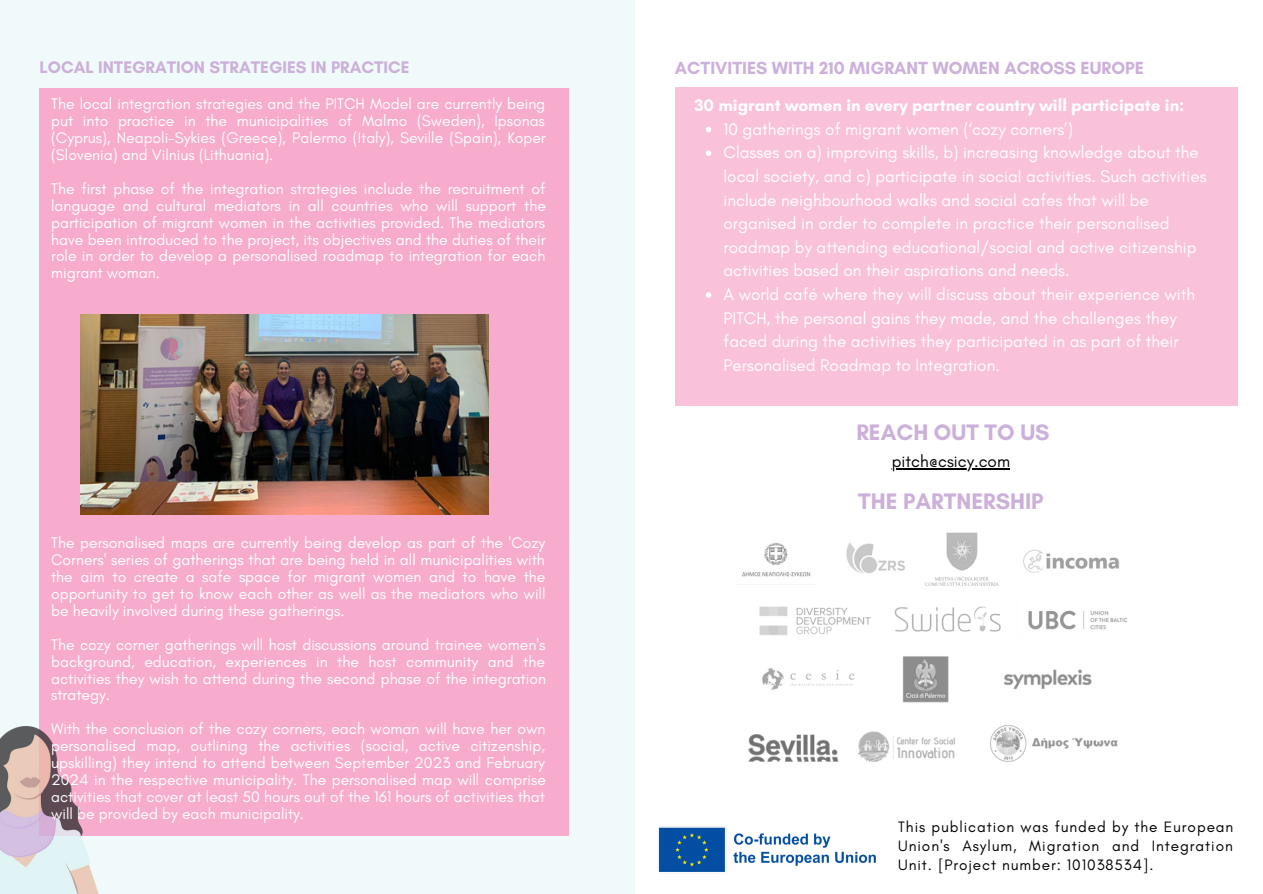
<style>
.page{position:relative;width:1263px;height:894px;background:#fff}
.page>*{position:absolute;margin:0;border:0;box-sizing:border-box;transform-origin:0 0}
.t1{font:700 22.95px "Glacial Indifference";color:#ccb0da}
.t2{font:700 22.8px "Glacial Indifference";color:#ccb0da}
.t3{font:700 17.85px "Glacial Indifference";color:#ccb0da}
.t4{font:17.1px/23.5px "Glacial Indifference";color:#fff}
.t5{font:700 17.1px "Glacial Indifference";color:#fff}
.t6{font:700 17.1px "Glacial Indifference";color:#ccb0da}
.t7{font:17.1px "Glacial Indifference";color:#000}
.t8{font:15.75px/16.8px "Glacial Indifference";color:#fff;text-align:justify}
.t9{font:15.3px/19.2px "Glacial Indifference";letter-spacing:.06em;color:#000;text-align:justify}
</style>
<div class="page">
<div style="left:0;top:0;width:634px;height:893px;background:#f0fafa"></div>
<div style="left:675px;top:87px;width:563px;height:318px;background:#f9c1da"></div>
<div style="left:39px;top:89px;width:529px;height:746px;background:#f8accd"></div>
<img style="left:658px;top:826px;width:218px;height:47px">
<img style="left:0;top:726px;width:155px;height:167px">
<img style="left:80px;top:314px;width:408px;height:201px">
<svg style="left:706px;top:127px;width:5px;height:5px"></svg>
<svg style="left:706px;top:150px;width:5px;height:6px"></svg>
<svg style="left:706px;top:292px;width:5px;height:6px"></svg>
<img style="left:742px;top:533px;width:386px;height:102px">
<img style="left:748px;top:656px;width:370px;height:106px">
<hr style="left:892px;top:468px;width:118px;height:1px;background:#000">
<p class="t6" style="left:39px;top:57px;width:372px">LOCAL INTEGRATION STRATEGIES IN PRACTICE</p>
<p class="t8" style="left:51px;top:95px;width:496px">The local integration strategies and the PITCH Model are currently being put into practice in the municipalities of Malmo (Sweden), Ipsonas (Cyprus), Neapoli-Sykies (Greece), Palermo (Italy), Seville (Spain), Koper (Slovenia) and Vilnius (Lithuania).</p>
<p class="t8" style="left:51px;top:180px;width:496px">The first phase of the integration strategies include the recruitment of language and cultural mediators in all countries who will support the participation of migrant women in the activities provided. The mediators have been introduced to the project, its objectives and the duties of their role in order to develop a personalised roadmap to integration for each migrant woman.</p>
<p class="t8" style="left:51px;top:534px;width:496px">The personalised maps are currently being develop as part of the 'Cozy Corners' series of gatherings that are being held in all municipalities with the aim to create a safe space for migrant women and to have the opportunity to get to know each other as well as the mediators who will be heavily involved during these gatherings.</p>
<p class="t8" style="left:51px;top:635px;width:496px">The cozy corner gatherings will host discussions around trainee women's background, education, experiences in the host community and the activities they wish to attend during the second phase of the integration strategy.</p>
<p class="t8" style="left:51px;top:720px;width:496px">With the conclusion of the cozy corners, each woman will have her own personalised map, outlining the activities (social, active citizenship, upskilling) they intend to attend between September 2023 and February 2024 in the respective municipality. The personalised map will comprise activities that cover at least 50 hours out of the 161 hours of activities that will be provided by each municipality.</p>
<p class="t3" style="left:675px;top:57px;width:470px">ACTIVITIES WITH 210 MIGRANT WOMEN ACROSS EUROPE</p>
<p class="t5" style="left:694px;top:95px;width:491px">30 migrant women in every partner country will participate in:</p>
<p class="t4" style="left:723px;top:117px;width:351px">10 gatherings of migrant women (‘cozy corners’)</p>
<p class="t4" style="left:723px;top:140px;width:485px">Classes on a) improving skills, b) increasing knowledge about the local society, and c) participate in social activities. Such activities include neighbourhood walks and social cafes that will be organised in order to complete in practice their personalised roadmap by attending educational/social and active citizenship activities based on their aspirations and needs.</p>
<p class="t4" style="left:723px;top:282px;width:473px">A world café where they will discuss about their experience with PITCH, the personal gains they made, and the challenges they faced during the activities they participated in as part of their Personalised Roadmap to Integration.</p>
<p class="t2" style="left:856px;top:418px;width:195px">REACH OUT TO US</p>
<p class="t7" style="left:892px;top:451px;width:120px">pitch@csicy.com</p>
<p class="t1" style="left:858px;top:487px;width:187px">THE PARTNERSHIP</p>
<p class="t9" style="left:898px;top:816px;width:337px">This publication was funded by the European Union's Asylum, Migration and Integration Unit. [Project number: 101038534].</p>
</div>
